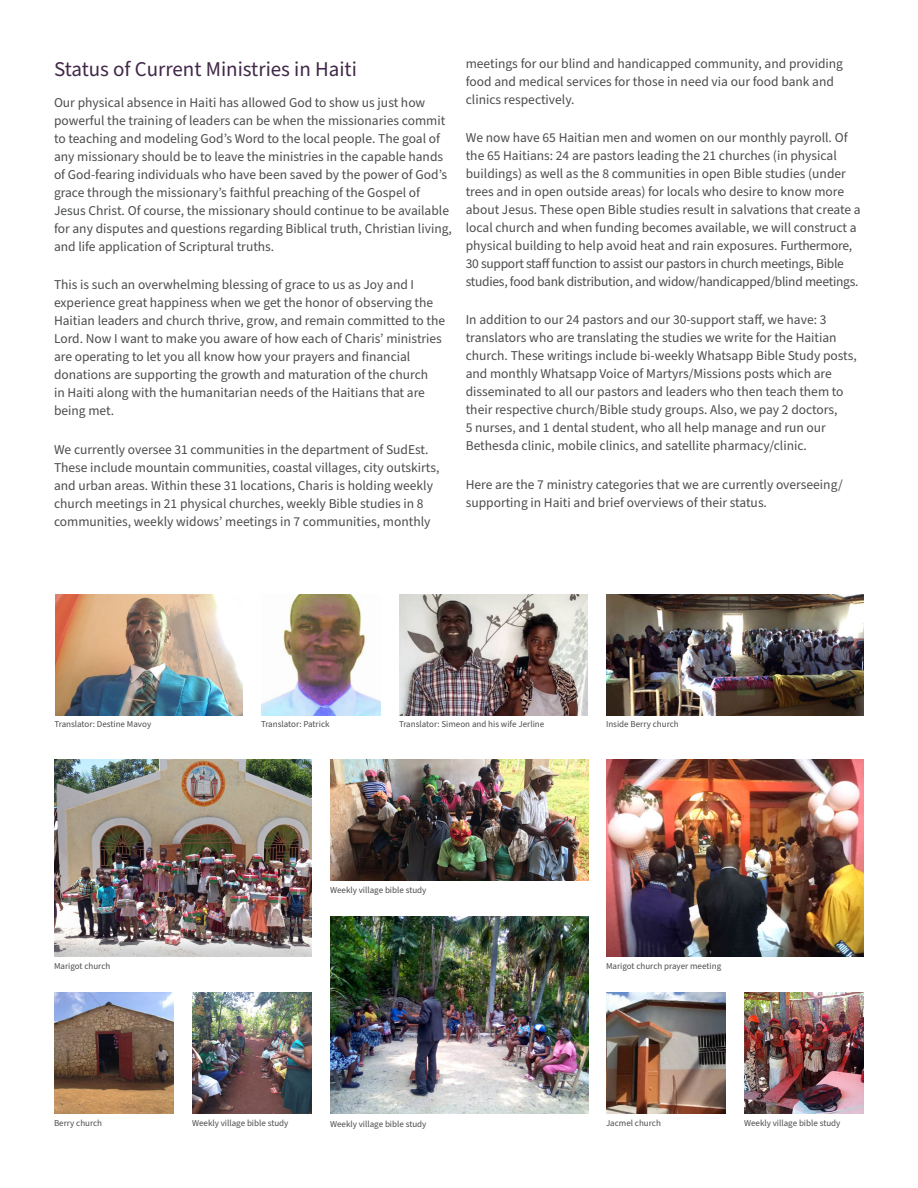
<style>
.page{position:relative;width:918px;height:1188px;background:#fff}
.page>*{position:absolute;margin:0;border:0;box-sizing:border-box;transform-origin:0 0}
.subtitle{font:21px "Source Sans Pro";color:#412849}
.body{font:13.5px/18px "Source Sans Pro";color:#4b4c4d}
.captions{font:9px "Source Sans Pro";color:#4b4c4d}
</style>
<div class="page">
<img style="left:399px;top:594px;width:189px;height:121px">
<img style="left:55px;top:594px;width:188px;height:121px">
<img style="left:261px;top:594px;width:120px;height:121px">
<img style="left:55px;top:993px;width:119px;height:121px">
<img style="left:54px;top:760px;width:258px;height:196px">
<img style="left:330px;top:917px;width:258px;height:197px">
<img style="left:606px;top:760px;width:258px;height:196px">
<img style="left:607px;top:594px;width:257px;height:121px">
<img style="left:607px;top:993px;width:119px;height:121px">
<img style="left:193px;top:993px;width:119px;height:121px">
<img style="left:745px;top:993px;width:119px;height:121px">
<img style="left:330px;top:760px;width:258px;height:121px">
<p class="subtitle" style="left:54px;top:55px;width:304px">Status of Current Ministries in Haiti</p>
<p class="body" style="left:54px;top:94px;width:399px">Our physical absence in Haiti has allowed God to show us just how powerful the training of leaders can be when the missionaries commit to teaching and modeling God’s Word to the local people. The goal of any missionary should be to leave the ministries in the capable hands of God-fearing individuals who have been saved by the power of God’s grace through the missionary’s faithful preaching of the Gospel of Jesus Christ. Of course, the missionary should continue to be available for any disputes and questions regarding Biblical truth, Christian living, and life application of Scriptural truths.</p>
<p class="body" style="left:54px;top:276px;width:393px">This is such an overwhelming blessing of grace to us as Joy and I experience great happiness when we get the honor of observing the Haitian leaders and church thrive, grow, and remain committed to the Lord. Now I want to make you aware of how each of Charis’ ministries are operating to let you all know how your prayers and financial donations are supporting the growth and maturation of the church<br>in Haiti along with the humanitarian needs of the Haitians that are being met.</p>
<p class="body" style="left:54px;top:440px;width:387px">We currently oversee 31 communities in the department of SudEst.<br>These include mountain communities, coastal villages, city outskirts, and urban areas. Within these 31 locations, Charis is holding weekly church meetings in 21 physical churches, weekly Bible studies in 8 communities, weekly widows’ meetings in 7 communities, monthly</p>
<p class="body" style="left:466px;top:55px;width:379px">meetings for our blind and handicapped community, and providing food and medical services for those in need via our food bank and clinics respectively.</p>
<p class="body" style="left:466px;top:129px;width:396px">We now have 65 Haitian men and women on our monthly payroll. Of the 65 Haitians: 24 are pastors leading the 21 churches (in physical buildings) as well as the 8 communities in open Bible studies (under trees and in open outside areas) for locals who desire to know more about Jesus. These open Bible studies result in salvations that create a local church and when funding becomes available, we will construct a physical building to help avoid heat and rain exposures. Furthermore, 30 support staff function to assist our pastors in church meetings, Bible studies, food bank distribution, and widow/handicapped/blind meetings.</p>
<p class="body" style="left:466px;top:311px;width:392px">In addition to our 24 pastors and our 30-support staff, we have: 3 translators who are translating the studies we write for the Haitian church. These writings include bi-weekly Whatsapp Bible Study posts, and monthly Whatsapp Voice of Martyrs/Missions posts which are disseminated to all our pastors and leaders who then teach them to their respective church/Bible study groups. Also, we pay 2 doctors,<br>5 nurses, and 1 dental student, who all help manage and run our Bethesda clinic, mobile clinics, and satellite pharmacy/clinic.</p>
<p class="body" style="left:466px;top:476px;width:379px">Here are the 7 ministry categories that we are currently overseeing/ supporting in Haiti and brief overviews of their status.</p>
<p class="captions" style="left:54px;top:718px;width:98px">Translator: Destine Mavoy</p>
<p class="captions" style="left:261px;top:718px;width:70px">Translator: Patrick</p>
<p class="captions" style="left:399px;top:718px;width:147px">Translator: Simeon and his wife Jerline</p>
<p class="captions" style="left:606px;top:718px;width:74px">Inside Berry church</p>
<p class="captions" style="left:54px;top:960px;width:58px">Marigot church</p>
<p class="captions" style="left:330px;top:884px;width:98px">Weekly village bible study</p>
<p class="captions" style="left:606px;top:960px;width:117px">Marigot church prayer meeting</p>
<p class="captions" style="left:54px;top:1117px;width:50px">Berry church</p>
<p class="captions" style="left:192px;top:1117px;width:98px">Weekly village bible study</p>
<p class="captions" style="left:330px;top:1118px;width:98px">Weekly village bible study</p>
<p class="captions" style="left:606px;top:1117px;width:56px">Jacmel church</p>
<p class="captions" style="left:744px;top:1117px;width:98px">Weekly village bible study</p>
</div>
